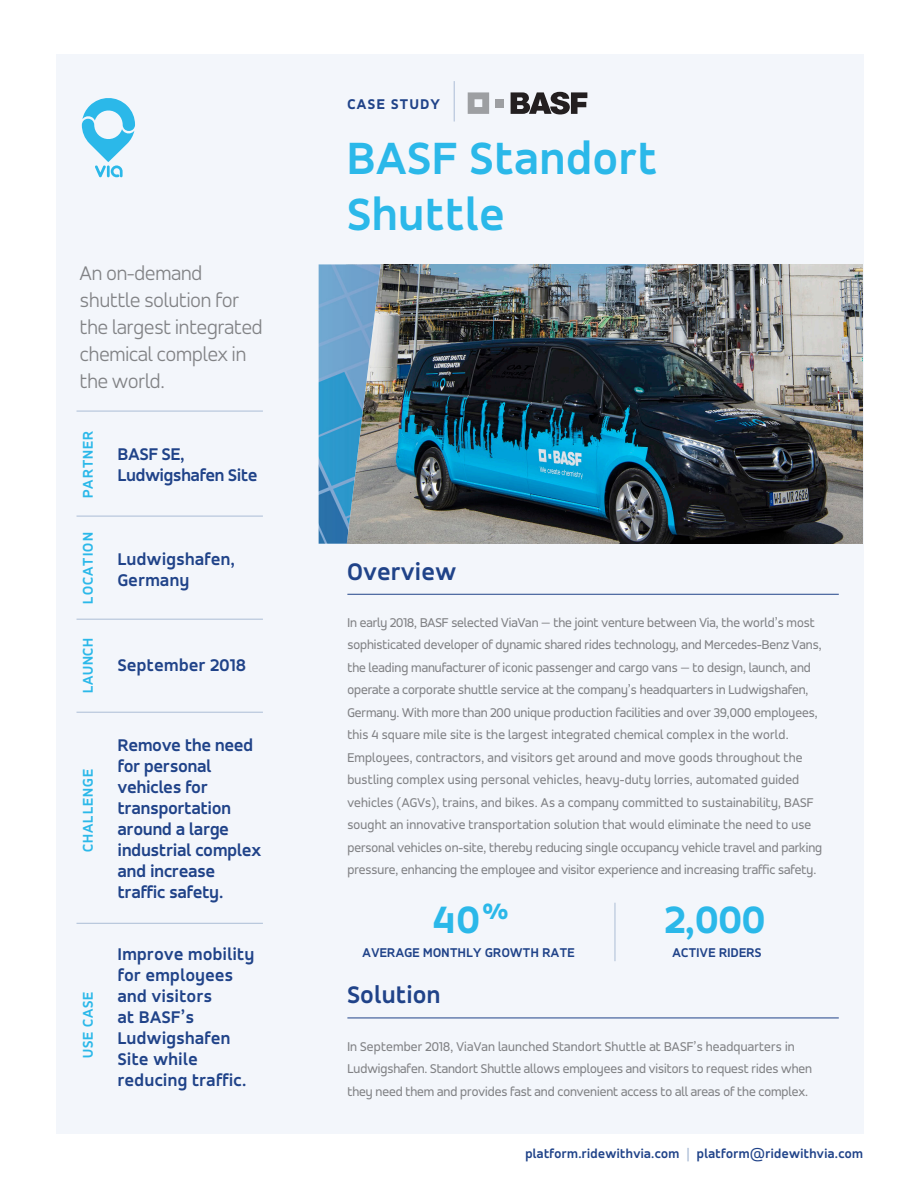
<style>
.page{position:relative;width:918px;height:1188px;background:#fff}
.page>*{position:absolute;margin:0;border:0;box-sizing:border-box;transform-origin:0 0}
.t1{font:700 48px/55.5px "Accord";letter-spacing:.03em;color:#2bb8e9}
.t2{font:800 40.5px "Accord";color:#2bb8e9}
.t3{font:700 25.5px "Accord";letter-spacing:.03em;color:#204389}
.t4{font:300 21px/27px "Accord";color:#818285}
.t5{font:700 18px/21px "Accord";letter-spacing:.01em;color:#204389}
.t6{font:700 18px/21px "Accord";letter-spacing:.03em;color:#204389}
.t7{font:700 15px "Accord";letter-spacing:.08em;color:#2bb8e9}
.t8{font:800 15px "Accord";letter-spacing:.1em;color:#204389}
.t9{font:13.5px/22.5px "Accord";color:#818285}
.t10{font:700 13.5px "Accord";letter-spacing:.03em;color:#204389}
.s1{color:#abbdd6}
</style>
<div class="page">
<div style="left:56px;top:55px;width:808px;height:1079px;background:#f3f6fb"></div>
<hr style="left:77px;top:411px;width:186px;height:1px;background:#abbdd6">
<hr style="left:77px;top:516px;width:186px;height:1px;background:#abbdd6">
<hr style="left:454px;top:81px;width:1px;height:41px;background:#abbdd6">
<hr style="left:77px;top:712px;width:186px;height:1px;background:#abbdd6">
<hr style="left:77px;top:619px;width:186px;height:1px;background:#abbdd6">
<hr style="left:77px;top:923px;width:186px;height:1px;background:#abbdd6">
<hr style="left:347px;top:594px;width:492px;height:1px;background:#204389">
<svg style="left:82px;top:98px;width:53px;height:79px"></svg>
<img style="left:381px;top:264px;width:482px;height:280px">
<img style="left:319px;top:264px;width:62px;height:280px">
<hr style="left:347px;top:1018px;width:492px;height:1px;background:#204389">
<hr style="left:615px;top:903px;width:1px;height:58px;background:#abbdd6">
<svg style="left:511px;top:92px;width:76px;height:22px"></svg>
<svg style="left:468px;top:92px;width:21px;height:22px"></svg>
<div style="left:496px;top:99px;width:8px;height:8px;background:#9d9fa2"></div>
<h3 class="t4" style="left:80px;top:260px;width:184px">An on-demand shuttle solution for the largest integrated chemical complex in the world.</h3>
<p class="t7" style="left:79px;top:498px;width:69px;rotate:-90deg">PARTNER</p>
<p class="t7" style="left:79px;top:604px;width:73px;rotate:-90deg">LOCATION</p>
<p class="t7" style="left:79px;top:693px;width:57px;rotate:-90deg">LAUNCH</p>
<p class="t7" style="left:79px;top:852px;width:84px;rotate:-90deg">CHALLENGE</p>
<p class="t7" style="left:79px;top:1058px;width:67px;rotate:-90deg">USE CASE</p>
<h3 class="t5" style="left:118px;top:444px;width:141px">BASF SE,<br>Ludwigshafen Site</h3>
<h3 class="t6" style="left:118px;top:549px;width:119px">Ludwigshafen,<br>Germany</h3>
<h3 class="t6" style="left:118px;top:654px;width:129px">September 2018</h3>
<h3 class="t5" style="left:118px;top:735px;width:145px">Remove the need for personal vehicles for transportation around a large industrial complex and increase traffic safety.</h3>
<h3 class="t6" style="left:118px;top:943px;width:138px">Improve mobility for employees and visitors<br>at BASF’s<br>Ludwigshafen<br>Site while reducing traffic.</h3>
<p class="t8" style="left:347px;top:96px;width:94px">CASE STUDY</p>
<h1 class="t1" style="left:347px;top:131px;width:311px">BASF Standort<br>Shuttle</h1>
<h3 class="t3" style="left:347px;top:556px;width:110px">Overview</h3>
<p class="t9" style="left:347px;top:611px;width:476px">In early 2018, BASF selected ViaVan — the joint venture between Via, the world’s most sophisticated developer of dynamic shared rides technology, and Mercedes-Benz Vans, the leading manufacturer of iconic passenger and cargo vans — to design, launch, and operate a corporate shuttle service at the company’s headquarters in Ludwigshafen, Germany. With more than 200 unique production facilities and over 39,000 employees, this 4 square mile site is the largest integrated chemical complex in the world.<br>Employees, contractors, and visitors get around and move goods throughout the bustling complex using personal vehicles, heavy-duty lorries, automated guided vehicles (AGVs), trains, and bikes. As a company committed to sustainability, BASF sought an innovative transportation solution that would eliminate the need to use personal vehicles on-site, thereby reducing single occupancy vehicle travel and parking pressure, enhancing the employee and visitor experience and increasing traffic safety.</p>
<h2 class="t2" style="left:433px;top:896px;width:77px">40<sup>%</sup></h2>
<p class="t10" style="left:363px;top:944px;width:213px">AVERAGE MONTHLY GROWTH RATE</p>
<p class="t10" style="left:672px;top:944px;width:91px">ACTIVE RIDERS</p>
<h2 class="t2" style="left:665px;top:896px;width:102px">2,000</h2>
<h3 class="t3" style="left:347px;top:980px;width:94px">Solution</h3>
<p class="t9" style="left:347px;top:1035px;width:466px">In September 2018, ViaVan launched Standort Shuttle at BASF’s headquarters in<br>Ludwigshafen. Standort Shuttle allows employees and visitors to request rides when they need them and provides fast and convenient access to all areas of the complex.</p>
<p class="t10" style="left:525px;top:1145px;width:339px">platform.ridewithvia.com <span class="s1">|</span> platform@ridewithvia.com</p>
</div>
